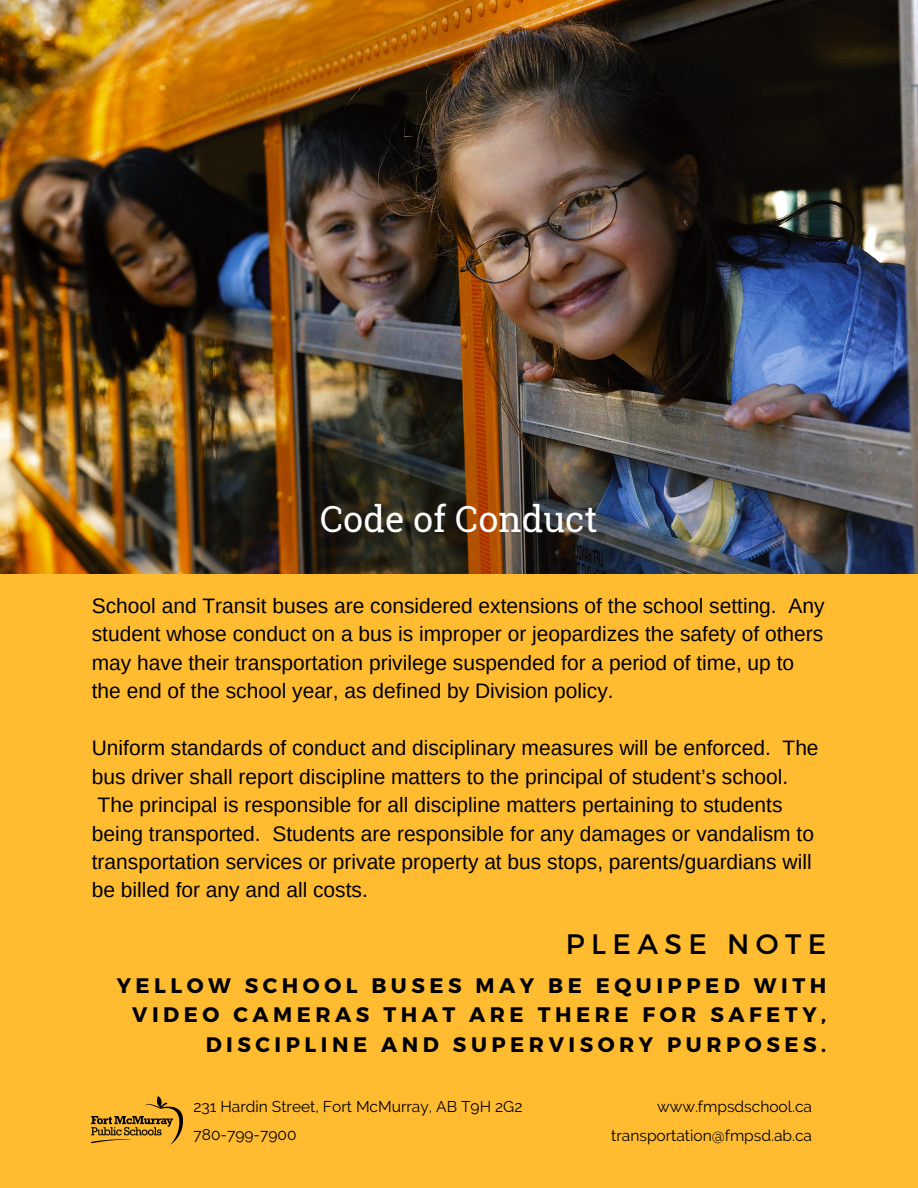
<style>
.page{position:relative;width:918px;height:1188px;background:#ffbc30}
.page>*{position:absolute;margin:0;border:0;box-sizing:border-box;transform-origin:0 0}
.t1{font:36px "Roboto Slab";color:#fff}
.t2{font:28.05px "Montserrat";letter-spacing:.23em;color:#000}
.t3{font:21px/28.5px "Arimo";color:#000}
.t4{font:700 21px/29.4px "Montserrat";letter-spacing:.215em;color:#000;text-align:right}
.t5{font:15.6px "Raleway";color:#000}
</style>
<div class="page">
<img style="left:0;top:0;width:918px;height:574px">
<img style="left:92px;top:1096px;width:91px;height:49px">
<p class="t1" style="left:320px;top:495px;width:279px">Code of Conduct</p>
<p class="t3" style="left:92px;top:591px;width:734px">School and Transit buses are considered extensions of the school setting. Any student whose conduct on a bus is improper or jeopardizes the safety of others may have their transportation privilege suspended for a period of time, up to the end of the school year, as defined by Division policy.</p>
<p class="t3" style="left:92px;top:733px;width:728px">Uniform standards of conduct and disciplinary measures will be enforced. The bus driver shall report discipline matters to the principal of student’s school.<br>The principal is responsible for all discipline matters pertaining to students being transported. Students are responsible for any damages or vandalism to transportation services or private property at bus stops, parents/guardians will be billed for any and all costs.</p>
<p class="t2" style="left:566px;top:926px;width:262px">PLEASE NOTE</p>
<p class="t4" style="left:117px;top:970px;width:711px">YELLOW SCHOOL BUSES MAY BE EQUIPPED WITH<br>VIDEO CAMERAS THAT ARE THERE FOR SAFETY,<br>DISCIPLINE AND SUPERVISORY PURPOSES.</p>
<p class="t5" style="left:193px;top:1097px;width:331px">231 Hardin Street, Fort McMurray, AB T9H 2G2</p>
<p class="t5" style="left:193px;top:1126px;width:105px">780-799-7900</p>
<p class="t5" style="left:657px;top:1098px;width:156px">www.fmpsdschool.ca</p>
<p class="t5" style="left:611px;top:1126px;width:202px">transportation@fmpsd.ab.ca</p>
</div>
